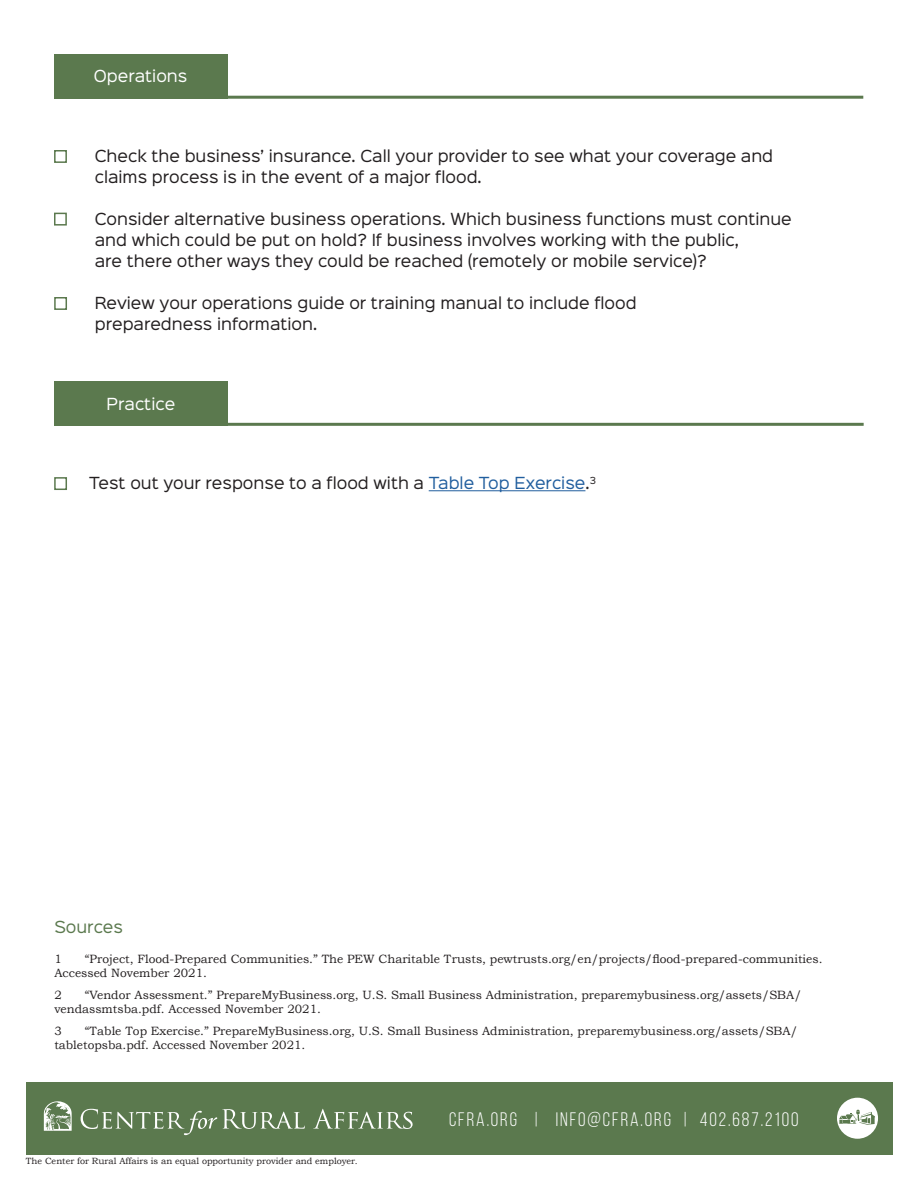
<style>
.page{position:relative;width:918px;height:1188px;background:#fff}
.page>*{position:absolute;margin:0;border:0;box-sizing:border-box;transform-origin:0 0}
.t1{font:19.5px "Bebas Neue";letter-spacing:.1em;color:#fff}
.t2{font:15px/21px "Sinkin Sans 400";color:#231f20}
.t3{font:15px "Sinkin Sans 400";color:#fff}
.t4{font:15px "Sinkin Sans 400";color:#5b794e}
.t5{font:12px/13.5px "Bookman Old Style";color:#231f20}
.t6{font:9px "Bookman Old Style";color:#231f20}
.s1{color:#215e9e}
</style>
<div class="page">
<div style="left:26px;top:1083px;width:866px;height:72px;background:#5b794e"></div>
<svg style="left:81px;top:1109px;width:224px;height:26px"></svg>
<svg style="left:313px;top:1109px;width:100px;height:20px"></svg>
<svg style="left:44px;top:1101px;width:28px;height:30px"></svg>
<div style="left:837px;top:1098px;width:41px;height:41px;background:#fff;border-radius:50%"></div>
<svg style="left:839px;top:1109px;width:36px;height:16px"></svg>
<div style="left:54px;top:54px;width:173px;height:45px;background:#5b794e"></div>
<hr style="left:227px;top:96px;width:636px;height:3px;background:#5b794e">
<div style="left:54px;top:381px;width:174px;height:45px;background:#5b794e"></div>
<hr style="left:429px;top:490px;width:156px;height:1px;background:#215e9e">
<hr style="left:228px;top:423px;width:636px;height:3px;background:#5b794e">
<div style="left:54px;top:150px;width:13px;height:13px;border:2px solid #5b794e"></div>
<div style="left:54px;top:213px;width:13px;height:13px;border:2px solid #5b794e"></div>
<div style="left:54px;top:477px;width:13px;height:13px;border:2px solid #5b794e"></div>
<div style="left:54px;top:297px;width:13px;height:13px;border:2px solid #5b794e"></div>
<p class="t3" style="left:94px;top:64px;width:95px">Operations</p>
<p class="t2" style="left:95px;top:144px;width:680px">Check the business’ insurance. Call your provider to see what your coverage and claims process is in the event of a major flood.</p>
<p class="t2" style="left:95px;top:207px;width:698px">Consider alternative business operations. Which business functions must continue and which could be put on hold? If business involves working with the public,<br>are there other ways they could be reached (remotely or mobile service)?</p>
<p class="t2" style="left:95px;top:291px;width:543px">Review your operations guide or training manual to include flood preparedness information.</p>
<p class="t3" style="left:107px;top:391px;width:70px">Practice</p>
<p class="t2" style="left:89px;top:471px;width:508px">Test out your response to a flood with a <span class="s1">Table Top Exercise</span>.<sup>3</sup></p>
<p class="t4" style="left:54px;top:914px;width:70px">Sources</p>
<p class="t5" style="left:54px;top:953px;width:9px">1</p>
<p class="t5" style="left:54px;top:953px;width:770px;text-indent:30px">“Project, Flood-Prepared Communities.” The PEW Charitable Trusts, pewtrusts.org/en/projects/flood-prepared-communities.<br>Accessed November 2021.</p>
<p class="t5" style="left:54px;top:989px;width:9px">2</p>
<p class="t5" style="left:54px;top:989px;width:749px;text-indent:30px">“Vendor Assessment.” PrepareMyBusiness.org, U.S. Small Business Administration, preparemybusiness.org/assets/SBA/ vendassmtsba.pdf. Accessed November 2021.</p>
<p class="t5" style="left:54px;top:1025px;width:9px">3</p>
<p class="t5" style="left:54px;top:1025px;width:745px;text-indent:30px">“Table Top Exercise.” PrepareMyBusiness.org, U.S. Small Business Administration, preparemybusiness.org/assets/SBA/ tabletopsba.pdf. Accessed November 2021.</p>
<p class="t6" style="left:26px;top:1156px;width:333px">The Center for Rural Affairs is an equal opportunity provider and employer.</p>
<h1 class="t1" style="left:449px;top:1109px;width:351px">CFRA.ORG | INFO@CFRA.ORG | 402.687.2100</h1>
</div>
